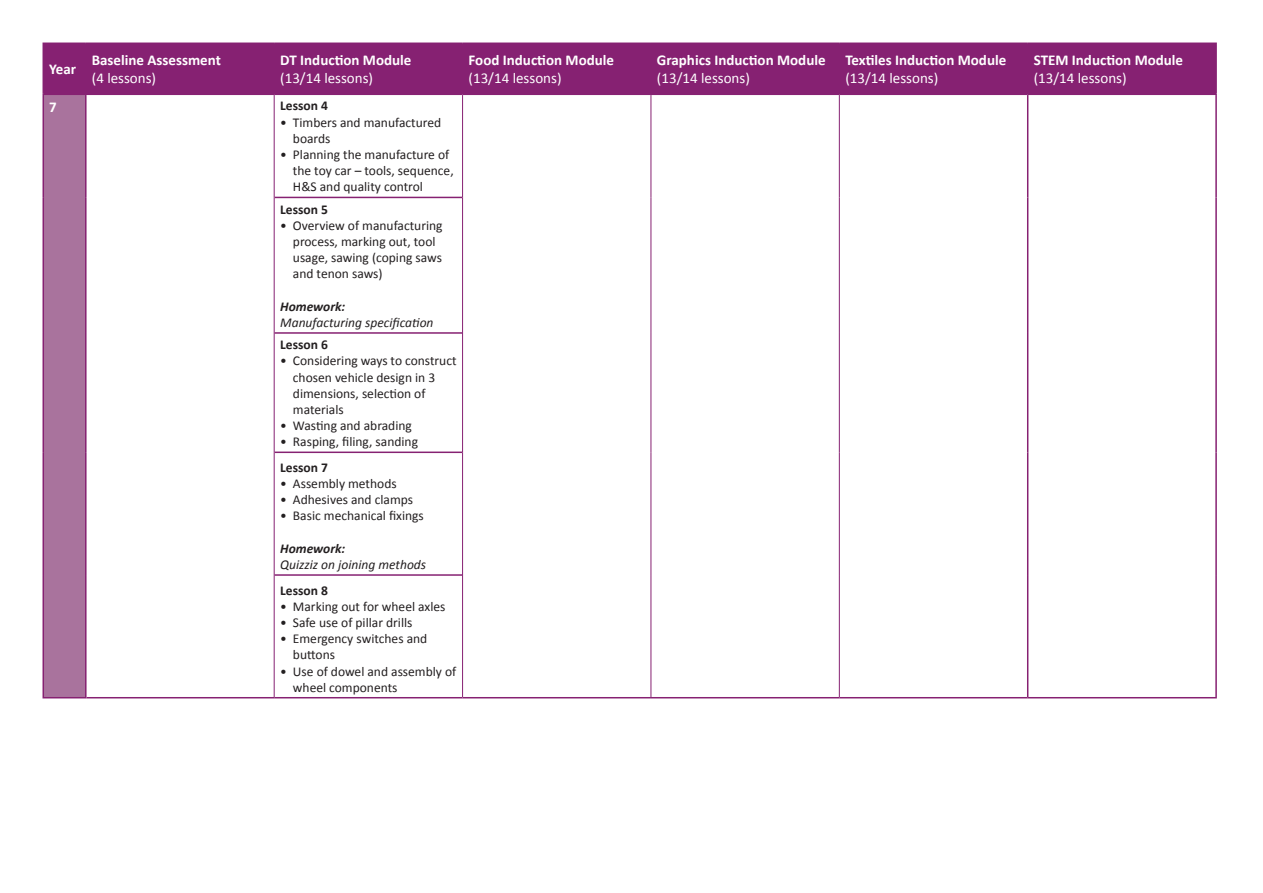
<style>
.page{position:relative;width:1263px;height:893px;background:#fff}
.page>*{position:absolute;margin:0;border:0;box-sizing:border-box;transform-origin:0 0}
.t1{font:700 15px "Calibri";color:#fff}
.t2{font:15px "Calibri";color:#fff}
.t3{font:13.5px/16.2px "Calibri";color:#231f20}
.t4{font:italic 13.5px "Calibri";color:#231f20}
.t5{font:700 13.5px "Calibri";color:#231f20}
.t6{font:italic 700 13.5px "Calibri";color:#231f20}
</style>
<div class="page">
<div style="left:44px;top:44px;width:1171px;height:50px;background:#862172"></div>
<div style="left:43px;top:94px;width:43px;height:604px;background:#a9739d"></div>
<hr style="left:43px;top:44px;width:1px;height:50px;background:#862172">
<hr style="left:43px;top:43px;width:43px;height:1px;background:#862172">
<hr style="left:85px;top:44px;width:2px;height:50px;background:#862172">
<hr style="left:86px;top:43px;width:188px;height:1px;background:#862172">
<hr style="left:274px;top:44px;width:1px;height:50px;background:#862172">
<hr style="left:274px;top:43px;width:189px;height:1px;background:#862172">
<hr style="left:462px;top:44px;width:1px;height:50px;background:#862172">
<hr style="left:463px;top:43px;width:188px;height:1px;background:#862172">
<hr style="left:651px;top:44px;width:1px;height:50px;background:#862172">
<hr style="left:651px;top:43px;width:188px;height:1px;background:#862172">
<hr style="left:839px;top:44px;width:1px;height:50px;background:#862172">
<hr style="left:839px;top:43px;width:189px;height:1px;background:#862172">
<hr style="left:1028px;top:43px;width:189px;height:1px;background:#862172">
<hr style="left:1027px;top:44px;width:1px;height:50px;background:#862172">
<hr style="left:1215px;top:44px;width:2px;height:50px;background:#862172">
<hr style="left:43px;top:95px;width:1px;height:102px;background:#862172">
<hr style="left:43px;top:197px;width:1px;height:136px;background:#862172">
<hr style="left:43px;top:333px;width:1px;height:119px;background:#862172">
<hr style="left:43px;top:452px;width:1px;height:123px;background:#862172">
<hr style="left:43px;top:575px;width:1px;height:122px;background:#862172">
<hr style="left:43px;top:94px;width:42px;height:1px;background:#862172">
<hr style="left:85px;top:95px;width:2px;height:102px;background:#862172">
<hr style="left:85px;top:197px;width:2px;height:136px;background:#862172">
<hr style="left:85px;top:333px;width:2px;height:119px;background:#862172">
<hr style="left:85px;top:452px;width:2px;height:123px;background:#862172">
<hr style="left:85px;top:575px;width:2px;height:122px;background:#862172">
<hr style="left:85px;top:94px;width:189px;height:1px;background:#862172">
<hr style="left:274px;top:95px;width:1px;height:102px;background:#862172">
<hr style="left:274px;top:197px;width:1px;height:136px;background:#862172">
<hr style="left:274px;top:333px;width:1px;height:119px;background:#862172">
<hr style="left:274px;top:452px;width:1px;height:123px;background:#862172">
<hr style="left:274px;top:575px;width:1px;height:122px;background:#862172">
<hr style="left:274px;top:94px;width:189px;height:1px;background:#862172">
<hr style="left:462px;top:95px;width:1px;height:102px;background:#862172">
<hr style="left:462px;top:197px;width:1px;height:136px;background:#862172">
<hr style="left:462px;top:333px;width:1px;height:119px;background:#862172">
<hr style="left:462px;top:452px;width:1px;height:123px;background:#862172">
<hr style="left:462px;top:575px;width:1px;height:122px;background:#862172">
<hr style="left:463px;top:94px;width:188px;height:1px;background:#862172">
<hr style="left:651px;top:95px;width:1px;height:102px;background:#862172">
<hr style="left:651px;top:197px;width:1px;height:136px;background:#862172">
<hr style="left:651px;top:333px;width:1px;height:119px;background:#862172">
<hr style="left:651px;top:452px;width:1px;height:123px;background:#862172">
<hr style="left:651px;top:575px;width:1px;height:122px;background:#862172">
<hr style="left:651px;top:94px;width:188px;height:1px;background:#862172">
<hr style="left:839px;top:95px;width:1px;height:102px;background:#862172">
<hr style="left:839px;top:197px;width:1px;height:136px;background:#862172">
<hr style="left:839px;top:333px;width:1px;height:119px;background:#862172">
<hr style="left:839px;top:452px;width:1px;height:123px;background:#862172">
<hr style="left:839px;top:575px;width:1px;height:122px;background:#862172">
<hr style="left:839px;top:94px;width:189px;height:1px;background:#862172">
<hr style="left:1028px;top:94px;width:189px;height:1px;background:#862172">
<hr style="left:1027px;top:95px;width:1px;height:102px;background:#862172">
<hr style="left:1215px;top:95px;width:2px;height:102px;background:#862172">
<hr style="left:1027px;top:197px;width:1px;height:136px;background:#862172">
<hr style="left:1215px;top:197px;width:2px;height:136px;background:#862172">
<hr style="left:1027px;top:333px;width:1px;height:119px;background:#862172">
<hr style="left:1215px;top:333px;width:2px;height:119px;background:#862172">
<hr style="left:1027px;top:452px;width:1px;height:123px;background:#862172">
<hr style="left:1215px;top:452px;width:2px;height:123px;background:#862172">
<hr style="left:1027px;top:575px;width:1px;height:122px;background:#862172">
<hr style="left:1215px;top:575px;width:2px;height:122px;background:#862172">
<hr style="left:43px;top:697px;width:44px;height:1px;background:#862172">
<hr style="left:87px;top:697px;width:187px;height:1px;background:#862172">
<hr style="left:275px;top:197px;width:187px;height:1px;background:#862172">
<hr style="left:275px;top:332px;width:187px;height:2px;background:#862172">
<hr style="left:275px;top:452px;width:187px;height:1px;background:#862172">
<hr style="left:275px;top:574px;width:187px;height:2px;background:#862172">
<hr style="left:274px;top:697px;width:189px;height:1px;background:#862172">
<hr style="left:463px;top:697px;width:188px;height:1px;background:#862172">
<hr style="left:651px;top:697px;width:188px;height:1px;background:#862172">
<hr style="left:839px;top:697px;width:189px;height:1px;background:#862172">
<hr style="left:1028px;top:697px;width:189px;height:1px;background:#862172">
<p class="t1" style="left:49px;top:59px;width:28px">Year</p>
<p class="t1" style="left:92px;top:50px;width:131px">Baseline Assessment</p>
<p class="t2" style="left:92px;top:68px;width:66px">(4 lessons)</p>
<p class="t1" style="left:280px;top:50px;width:133px">DT Induction Module</p>
<p class="t2" style="left:280px;top:68px;width:94px">(13/14 lessons)</p>
<p class="t1" style="left:49px;top:96px;width:9px">7</p>
<p class="t5" style="left:280px;top:96px;width:49px">Lesson 4</p>
<p class="t3" style="left:293px;top:114px;width:150px;text-indent:-13px">• Timbers and manufactured boards</p>
<p class="t3" style="left:293px;top:146px;width:162px;text-indent:-13px">• Planning the manufacture of the toy car – tools, sequence,<br>H&amp;S and quality control</p>
<p class="t5" style="left:280px;top:200px;width:49px">Lesson 5</p>
<p class="t3" style="left:293px;top:217px;width:151px;text-indent:-13px">• Overview of manufacturing process, marking out, tool usage, sawing (coping saws and tenon saws)</p>
<p class="t6" style="left:280px;top:297px;width:67px">Homework:</p>
<p class="t4" style="left:280px;top:313px;width:155px">Manufacturing specification</p>
<p class="t5" style="left:280px;top:335px;width:49px">Lesson 6</p>
<p class="t3" style="left:293px;top:352px;width:165px;text-indent:-13px">• Considering ways to construct chosen vehicle design in 3 dimensions, selection of materials</p>
<p class="t3" style="left:280px;top:417px;width:133px">• Wasting and abrading</p>
<p class="t3" style="left:280px;top:433px;width:139px">• Rasping, filing, sanding</p>
<p class="t5" style="left:280px;top:458px;width:49px">Lesson 7</p>
<p class="t3" style="left:280px;top:475px;width:118px">• Assembly methods</p>
<p class="t3" style="left:280px;top:491px;width:134px">• Adhesives and clamps</p>
<p class="t3" style="left:280px;top:507px;width:145px">• Basic mechanical fixings</p>
<p class="t6" style="left:280px;top:539px;width:67px">Homework:</p>
<p class="t4" style="left:280px;top:555px;width:147px">Quizziz on joining methods</p>
<p class="t5" style="left:280px;top:580px;width:49px">Lesson 8</p>
<p class="t3" style="left:280px;top:598px;width:167px">• Marking out for wheel axles</p>
<p class="t3" style="left:280px;top:614px;width:134px">• Safe use of pillar drills</p>
<p class="t3" style="left:293px;top:630px;width:136px;text-indent:-13px">• Emergency switches and buttons</p>
<p class="t3" style="left:293px;top:663px;width:165px;text-indent:-13px">• Use of dowel and assembly of wheel components</p>
<p class="t1" style="left:469px;top:50px;width:147px">Food Induction Module</p>
<p class="t2" style="left:469px;top:68px;width:94px">(13/14 lessons)</p>
<p class="t1" style="left:657px;top:50px;width:170px">Graphics Induction Module</p>
<p class="t2" style="left:657px;top:68px;width:94px">(13/14 lessons)</p>
<p class="t1" style="left:845px;top:50px;width:162px">Textiles Induction Module</p>
<p class="t2" style="left:845px;top:68px;width:94px">(13/14 lessons)</p>
<p class="t1" style="left:1034px;top:50px;width:151px">STEM Induction Module</p>
<p class="t2" style="left:1034px;top:68px;width:94px">(13/14 lessons)</p>
</div>
